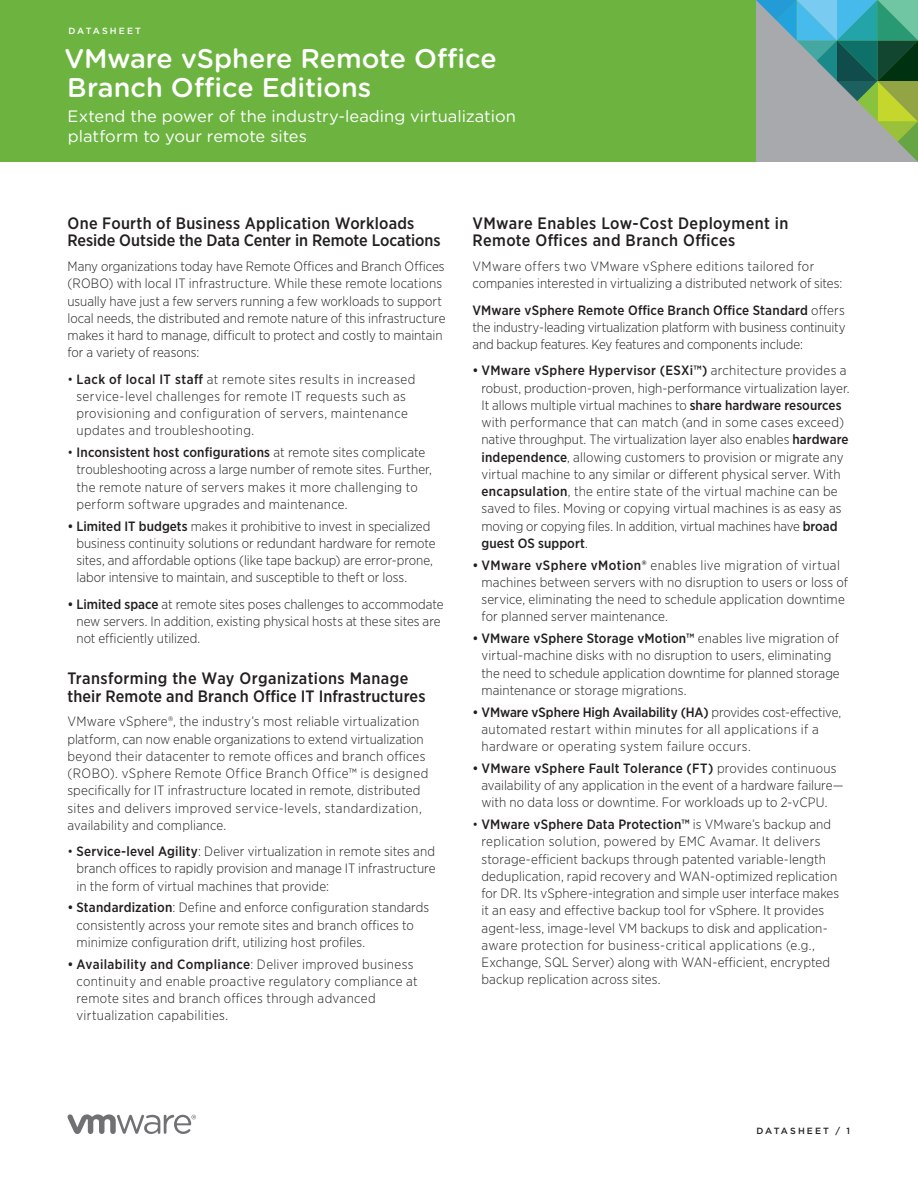
<style>
.page{position:relative;width:918px;height:1188px;background:#fff}
.page>*{position:absolute;margin:0;border:0;box-sizing:border-box;transform-origin:0 0}
._1a_Main_Title{font:500 27px/28.5px "Gotham Rounded";letter-spacing:-.005em;color:#fff}
._4a_Subhead_1{font:500 16.5px/17.2px "Gotham Narrow";letter-spacing:.015em;color:#231f20}
._1b_Main_Subtitle{font:16.5px/19.5px "Gotham Rounded";color:#fff}
._5a_Body{font:300 13.5px/17.2px "Gotham Narrow";letter-spacing:.005em;color:#231f20}
._5a_Body-2{font:300 13.5px/17.2px "Gotham Narrow";letter-spacing:.03em;color:#231f20}
._5a_Body-3{font:300 13.5px/17.2px "Gotham Narrow";letter-spacing:.025em;color:#231f20}
.Folio{font:500 9px "Gotham";letter-spacing:.235em;color:#231f20}
.Document_Type{font:500 9px "Gotham";letter-spacing:.235em;color:#fff}
.s1{font-weight:500}
</style>
<div class="page">
<div style="left:0;top:0;width:918px;height:162px;background:#6cb43f"></div>
<svg style="left:756px;top:0;width:162px;height:162px;background:#78a097"></svg>
<svg style="left:68px;top:1114px;width:128px;height:20px"></svg>
<p class="Document_Type" style="left:68px;top:25px;width:74px">DATASHEET</p>
<p class="_1a_Main_Title" style="left:64px;top:43px;width:434px">VMware vSphere Remote Office<br>Branch Office Editions</p>
<p class="_1b_Main_Subtitle" style="left:68px;top:106px;width:450px">Extend the power of the industry-leading virtualization platform to your remote sites</p>
<p class="_4a_Subhead_1" style="left:68px;top:215px;width:375px">One Fourth of Business Application Workloads<br>Reside Outside the Data Center in Remote Locations</p>
<p class="_5a_Body" style="left:68px;top:258px;width:379px">Many organizations today have Remote Offices and Branch Offices (ROBO) with local IT infrastructure. While these remote locations usually have just a few servers running a few workloads to support local needs, the distributed and remote nature of this infrastructure makes it hard to manage, difficult to protect and costly to maintain for a variety of reasons:</p>
<p class="_5a_Body-2" style="left:76px;top:370px;width:340px;text-indent:-9px">• <span class="s1">Lack of local IT staff</span> at remote sites results in increased service-level challenges for remote IT requests such as provisioning and configuration of servers, maintenance updates and troubleshooting.</p>
<p class="_5a_Body" style="left:76px;top:444px;width:357px;text-indent:-9px">• <span class="s1">Inconsistent host configurations</span> at remote sites complicate troubleshooting across a large number of remote sites. Further, the remote nature of servers makes it more challenging to perform software upgrades and maintenance.</p>
<p class="_5a_Body" style="left:76px;top:517px;width:361px;text-indent:-9px"><span class="s1">• Limited IT budgets</span> makes it prohibitive to invest in specialized business continuity solutions or redundant hardware for remote sites, and affordable options (like tape backup) are error-prone, labor intensive to maintain, and susceptible to theft or loss.</p>
<p class="_5a_Body" style="left:76px;top:595px;width:369px;text-indent:-9px"><span class="s1">• Limited space</span> at remote sites poses challenges to accommodate new servers. In addition, existing physical hosts at these sites are not efficiently utilized.</p>
<p class="_4a_Subhead_1" style="left:68px;top:670px;width:359px">Transforming the Way Organizations Manage their Remote and Branch Office IT Infrastructures</p>
<p class="_5a_Body" style="left:68px;top:713px;width:362px">VMware vSphere®, the industry’s most reliable virtualization platform, can now enable organizations to extend virtualization beyond their datacenter to remote offices and branch offices (ROBO). vSphere Remote Office Branch Office™ is designed specifically for IT infrastructure located in remote, distributed sites and delivers improved service-levels, standardization, availability and compliance.</p>
<p class="_5a_Body" style="left:76px;top:843px;width:361px;text-align:justify;text-indent:-9px">• <span class="s1">Service-level Agility</span>: Deliver virtualization in remote sites and branch offices to rapidly provision and manage IT infrastructure in the form of virtual machines that provide:</p>
<p class="_5a_Body" style="left:76px;top:899px;width:354px;text-indent:-9px"><span class="s1">• Standardization</span>: Define and enforce configuration standards consistently across your remote sites and branch offices to minimize configuration drift, utilizing host profiles.</p>
<p class="_5a_Body" style="left:76px;top:955px;width:343px;text-indent:-9px"><span class="s1">• Availability and Compliance</span>: Deliver improved business continuity and enable proactive regulatory compliance at remote sites and branch offices through advanced virtualization capabilities.</p>
<p class="_4a_Subhead_1" style="left:472px;top:215px;width:317px">VMware Enables Low-Cost Deployment in<br>Remote Offices and Branch Offices</p>
<p class="_5a_Body" style="left:472px;top:258px;width:371px">VMware offers two VMware vSphere editions tailored for companies interested in virtualizing a distributed network of sites:</p>
<p class="_5a_Body" style="left:472px;top:301px;width:375px;text-align:justify"><span class="s1">VMware vSphere Remote Office Branch Office Standard</span> offers the industry-leading virtualization platform with business continuity and backup features. Key features and components include:</p>
<p class="_5a_Body" style="left:482px;top:362px;width:370px;text-indent:-9px"><span class="s1">• VMware vSphere Hypervisor (ESXi™)</span> architecture provides a robust, production-proven, high-performance virtualization layer.<br>It allows multiple virtual machines to <span class="s1">share hardware resources </span>with performance that can match (and in some cases exceed) native throughput. The virtualization layer also enables <span class="s1">hardware independence</span>, allowing customers to provision or migrate any virtual machine to any similar or different physical server. With <span class="s1">encapsulation</span>, the entire state of the virtual machine can be saved to files. Moving or copying virtual machines is as easy as moving or copying files. In addition, virtual machines have <span class="s1">broad guest OS support</span>.</p>
<p class="_5a_Body" style="left:482px;top:556px;width:368px;text-indent:-9px"><span class="s1">• VMware vSphere vMotion®</span> enables live migration of virtual machines between servers with no disruption to users or loss of service, eliminating the need to schedule application downtime for planned server maintenance.</p>
<p class="_5a_Body" style="left:482px;top:630px;width:360px;text-indent:-9px"><span class="s1">• VMware vSphere Storage vMotion™</span> enables live migration of virtual-machine disks with no disruption to users, eliminating the need to schedule application downtime for planned storage maintenance or storage migrations.</p>
<p class="_5a_Body-3" style="left:482px;top:703px;width:361px;text-indent:-9px"><span class="s1">• VMware vSphere High Availability (HA)</span> provides cost-effective, automated restart within minutes for all applications if a hardware or operating system failure occurs.</p>
<p class="_5a_Body" style="left:482px;top:759px;width:364px;text-indent:-9px"><span class="s1">• VMware vSphere Fault Tolerance (FT)</span> provides continuous availability of any application in the event of a hardware failure— with no data loss or downtime. For workloads up to 2-vCPU.</p>
<p class="_5a_Body" style="left:482px;top:816px;width:359px;text-indent:-9px">• <span class="s1">VMware vSphere Data Protection™</span> is VMware’s backup and replication solution, powered by EMC Avamar. It delivers storage-efficient backups through patented variable-length deduplication, rapid recovery and WAN-optimized replication for DR. Its vSphere-integration and simple user interface makes it an easy and effective backup tool for vSphere. It provides agent-less, image-level VM backups to disk and application&shy;aware protection for business-critical applications (e.g., Exchange, SQL Server) along with WAN-efficient, encrypted backup replication across sites.</p>
<p class="Folio" style="left:757px;top:1125px;width:95px">DATASHEET / 1</p>
</div>
